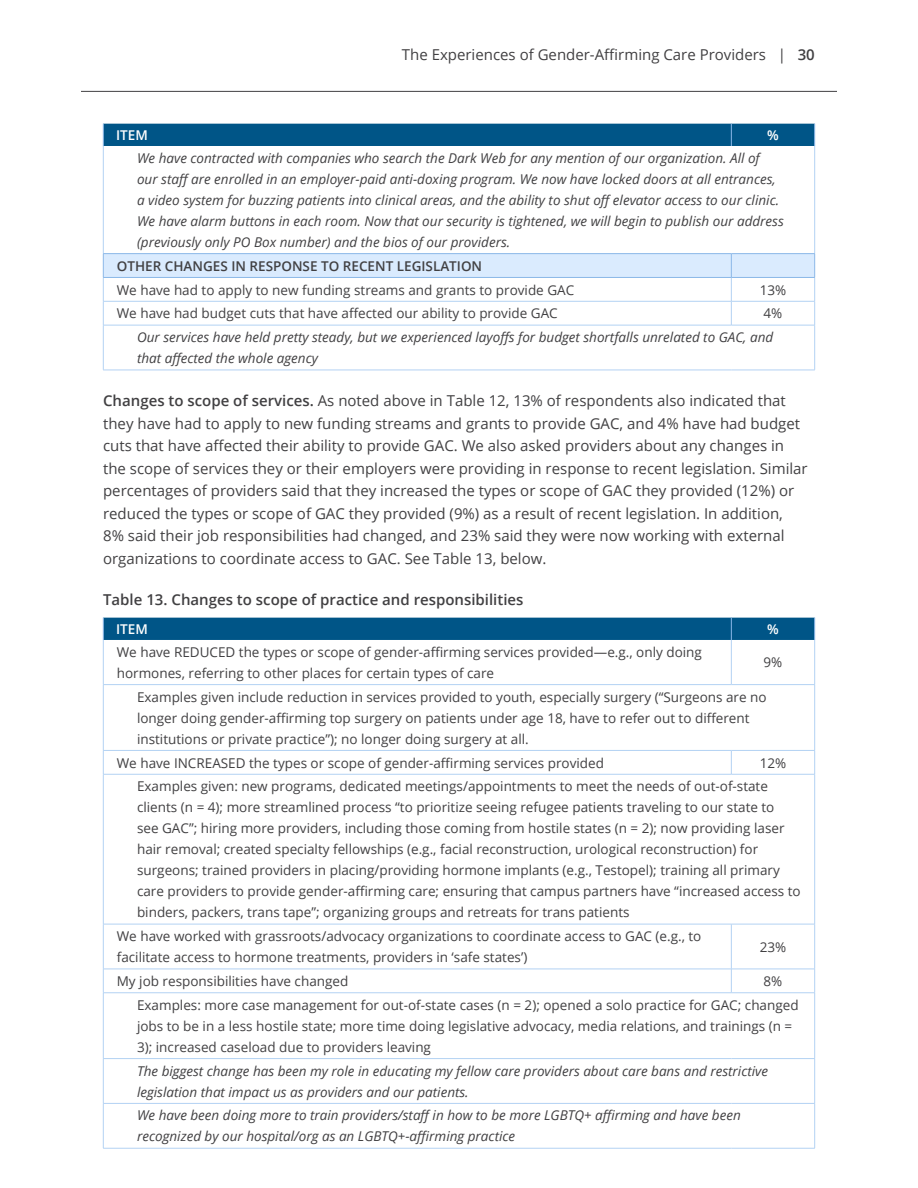
<style>
.page{position:relative;width:918px;height:1188px;background:#fff}
.page>*{position:absolute;margin:0;border:0;box-sizing:border-box;transform-origin:0 0}
.Body_Text{font:15px/22.5px "Open Sans";color:#414042}
.Table_Heading{font:600 15px "Open Sans";color:#414042}
.Table_Content_-_Indented{font:13.5px/21px "Open Sans";color:#414042}
.Table_Quote{font:italic 13.5px/21px "Open Sans";color:#414042}
.Table_Content{font:13.5px/21px "Open Sans";color:#414042}
.Table_Sub_Header{font:600 13.5px "Open Sans";color:#414042}
.Table_Content_-_Centered{font:13.5px "Open Sans";color:#414042}
.Table_Header{font:600 13.5px "Open Sans";color:#fff}
.Table_Header_-_Centered{font:600 13.5px "Open Sans";color:#fff}
.s1{font-weight:600}
</style>
<div class="page">
<hr style="left:81px;top:91px;width:756px;height:1px;background:#414042">
<div style="left:103px;top:124px;width:712px;height:22px;background:#005587"></div>
<hr style="left:103px;top:146px;width:1px;height:107px;background:#b3d2f3">
<hr style="left:814px;top:146px;width:1px;height:107px;background:#b3d2f3">
<hr style="left:103px;top:325px;width:628px;height:1px;background:#b3d2f3">
<hr style="left:103px;top:325px;width:1px;height:45px;background:#b3d2f3">
<hr style="left:731px;top:325px;width:84px;height:1px;background:#b3d2f3">
<hr style="left:814px;top:325px;width:1px;height:45px;background:#b3d2f3">
<hr style="left:103px;top:370px;width:628px;height:1px;background:#b3d2f3">
<hr style="left:731px;top:370px;width:84px;height:1px;background:#b3d2f3">
<hr style="left:103px;top:253px;width:628px;height:1px;background:#8bb8e8">
<hr style="left:731px;top:253px;width:84px;height:1px;background:#8bb8e8">
<svg style="left:103px;top:254px;width:712px;height:71px"></svg>
<hr style="left:103px;top:277px;width:628px;height:1px;background:#8bb8e8">
<hr style="left:731px;top:277px;width:84px;height:1px;background:#8bb8e8">
<div style="left:103px;top:618px;width:712px;height:22px;background:#005587"></div>
<hr style="left:103px;top:640px;width:1px;height:44px;background:#b3d2f3">
<hr style="left:731px;top:640px;width:1px;height:44px;background:#b3d2f3">
<hr style="left:814px;top:640px;width:1px;height:44px;background:#b3d2f3">
<hr style="left:103px;top:684px;width:628px;height:1px;background:#b3d2f3">
<hr style="left:103px;top:685px;width:1px;height:65px;background:#b3d2f3">
<hr style="left:731px;top:684px;width:84px;height:1px;background:#b3d2f3">
<hr style="left:814px;top:685px;width:1px;height:65px;background:#b3d2f3">
<hr style="left:103px;top:750px;width:628px;height:1px;background:#b3d2f3">
<svg style="left:103px;top:751px;width:1px;height:23px"></svg>
<hr style="left:731px;top:750px;width:84px;height:1px;background:#b3d2f3">
<svg style="left:731px;top:751px;width:1px;height:23px"></svg>
<svg style="left:814px;top:751px;width:1px;height:23px"></svg>
<hr style="left:103px;top:774px;width:628px;height:1px;background:#b3d2f3">
<hr style="left:103px;top:774px;width:1px;height:150px;background:#b3d2f3">
<hr style="left:731px;top:774px;width:84px;height:1px;background:#b3d2f3">
<hr style="left:814px;top:774px;width:1px;height:150px;background:#b3d2f3">
<hr style="left:103px;top:924px;width:628px;height:1px;background:#b3d2f3">
<hr style="left:103px;top:924px;width:1px;height:45px;background:#b3d2f3">
<hr style="left:731px;top:924px;width:84px;height:1px;background:#b3d2f3">
<hr style="left:731px;top:924px;width:1px;height:45px;background:#b3d2f3">
<hr style="left:814px;top:924px;width:1px;height:45px;background:#b3d2f3">
<hr style="left:103px;top:969px;width:628px;height:1px;background:#b3d2f3">
<svg style="left:103px;top:969px;width:1px;height:23px"></svg>
<hr style="left:731px;top:969px;width:84px;height:1px;background:#b3d2f3">
<svg style="left:731px;top:969px;width:1px;height:23px"></svg>
<svg style="left:814px;top:969px;width:1px;height:23px"></svg>
<hr style="left:103px;top:992px;width:628px;height:1px;background:#b3d2f3">
<hr style="left:103px;top:993px;width:1px;height:65px;background:#b3d2f3">
<hr style="left:731px;top:992px;width:84px;height:1px;background:#b3d2f3">
<hr style="left:814px;top:993px;width:1px;height:65px;background:#b3d2f3">
<hr style="left:103px;top:1058px;width:628px;height:1px;background:#b3d2f3">
<hr style="left:103px;top:1059px;width:1px;height:44px;background:#b3d2f3">
<hr style="left:731px;top:1058px;width:84px;height:1px;background:#b3d2f3">
<hr style="left:814px;top:1059px;width:1px;height:44px;background:#b3d2f3">
<hr style="left:103px;top:1103px;width:628px;height:1px;background:#b3d2f3">
<hr style="left:103px;top:1104px;width:1px;height:44px;background:#b3d2f3">
<hr style="left:731px;top:1103px;width:84px;height:1px;background:#b3d2f3">
<hr style="left:814px;top:1104px;width:1px;height:44px;background:#b3d2f3">
<hr style="left:103px;top:1148px;width:628px;height:1px;background:#b3d2f3">
<hr style="left:731px;top:1148px;width:84px;height:1px;background:#b3d2f3">
<p class="Body_Text" style="left:402px;top:43px;width:414px">The Experiences of Gender-Affirming Care Providers | <span class="s1">30</span></p>
<p class="Table_Header" style="left:116px;top:126px;width:33px">ITEM</p>
<p class="Table_Header_-_Centered" style="left:767px;top:126px;width:13px">%</p>
<p class="Table_Quote" style="left:137px;top:147px;width:648px">We have contracted with companies who search the Dark Web for any mention of our organization. All of our staff are enrolled in an employer-paid anti-doxing program. We now have locked doors at all entrances, a video system for buzzing patients into clinical areas, and the ability to shut off elevator access to our clinic.<br>We have alarm buttons in each room. Now that our security is tightened, we will begin to publish our address (previously only PO Box number) and the bios of our providers.</p>
<p class="Table_Sub_Header" style="left:117px;top:257px;width:367px">OTHER CHANGES IN RESPONSE TO RECENT LEGISLATION</p>
<p class="Table_Content" style="left:117px;top:279px;width:459px">We have had to apply to new funding streams and grants to provide GAC</p>
<p class="Table_Content_-_Centered" style="left:760px;top:280px;width:28px">13%</p>
<p class="Table_Content" style="left:117px;top:303px;width:442px">We have had budget cuts that have affected our ability to provide GAC</p>
<p class="Table_Content_-_Centered" style="left:764px;top:304px;width:20px">4%</p>
<p class="Table_Quote" style="left:137px;top:326px;width:638px">Our services have held pretty steady, but we experienced layoffs for budget shortfalls unrelated to GAC, and that affected the whole agency</p>
<p class="Body_Text" style="left:103px;top:389px;width:706px"><span class="s1">Changes to scope of services.</span> As noted above in Table 12, 13% of respondents also indicated that they have had to apply to new funding streams and grants to provide GAC, and 4% have had budget cuts that have affected their ability to provide GAC. We also asked providers about any changes in the scope of services they or their employers were providing in response to recent legislation. Similar percentages of providers said that they increased the types or scope of GAC they provided (12%) or reduced the types or scope of GAC they provided (9%) as a result of recent legislation. In addition,<br>8% said their job responsibilities had changed, and 23% said they were now working with external organizations to coordinate access to GAC. See Table 13, below.</p>
<h6 class="Table_Heading" style="left:103px;top:589px;width:422px">Table 13. Changes to scope of practice and responsibilities</h6>
<p class="Table_Header" style="left:116px;top:620px;width:33px">ITEM</p>
<p class="Table_Header_-_Centered" style="left:767px;top:620px;width:13px">%</p>
<p class="Table_Content" style="left:117px;top:641px;width:587px">We have REDUCED the types or scope of gender-affirming services provided—e.g., only doing hormones, referring to other places for certain types of care</p>
<p class="Table_Content_-_Centered" style="left:764px;top:653px;width:20px">9%</p>
<p class="Table_Content_-_Indented" style="left:137px;top:686px;width:631px">Examples given include reduction in services provided to youth, especially surgery (“Surgeons are no longer doing gender-affirming top surgery on patients under age 18, have to refer out to different institutions or private practice”); no longer doing surgery at all.</p>
<p class="Table_Content" style="left:117px;top:752px;width:489px">We have INCREASED the types or scope of gender-affirming services provided</p>
<p class="Table_Content_-_Centered" style="left:760px;top:753px;width:28px">12%</p>
<p class="Table_Content_-_Indented" style="left:137px;top:776px;width:665px">Examples given: new programs, dedicated meetings/appointments to meet the needs of out-of-state clients (n = 4); more streamlined process “to prioritize seeing refugee patients traveling to our state to<br>see GAC”; hiring more providers, including those coming from hostile states (n = 2); now providing laser hair removal; created specialty fellowships (e.g., facial reconstruction, urological reconstruction) for surgeons; trained providers in placing/providing hormone implants (e.g., Testopel); training all primary care providers to provide gender-affirming care; ensuring that campus partners have “increased access to binders, packers, trans tape”; organizing groups and retreats for trans patients</p>
<p class="Table_Content" style="left:117px;top:925px;width:586px">We have worked with grassroots/advocacy organizations to coordinate access to GAC (e.g., to facilitate access to hormone treatments, providers in ‘safe states’)</p>
<p class="Table_Content_-_Centered" style="left:760px;top:938px;width:28px">23%</p>
<p class="Table_Content" style="left:117px;top:970px;width:233px">My job responsibilities have changed</p>
<p class="Table_Content_-_Centered" style="left:764px;top:972px;width:20px">8%</p>
<p class="Table_Content_-_Indented" style="left:137px;top:994px;width:663px">Examples: more case management for out-of-state cases (n = 2); opened a solo practice for GAC; changed jobs to be in a less hostile state; more time doing legislative advocacy, media relations, and trainings (n =<br>3); increased caseload due to providers leaving</p>
<p class="Table_Quote" style="left:137px;top:1060px;width:633px">The biggest change has been my role in educating my fellow care providers about care bans and restrictive legislation that impact us as providers and our patients.</p>
<p class="Table_Quote" style="left:137px;top:1105px;width:605px">We have been doing more to train providers/staff in how to be more LGBTQ+ affirming and have been recognized by our hospital/org as an LGBTQ+-affirming practice</p>
</div>
